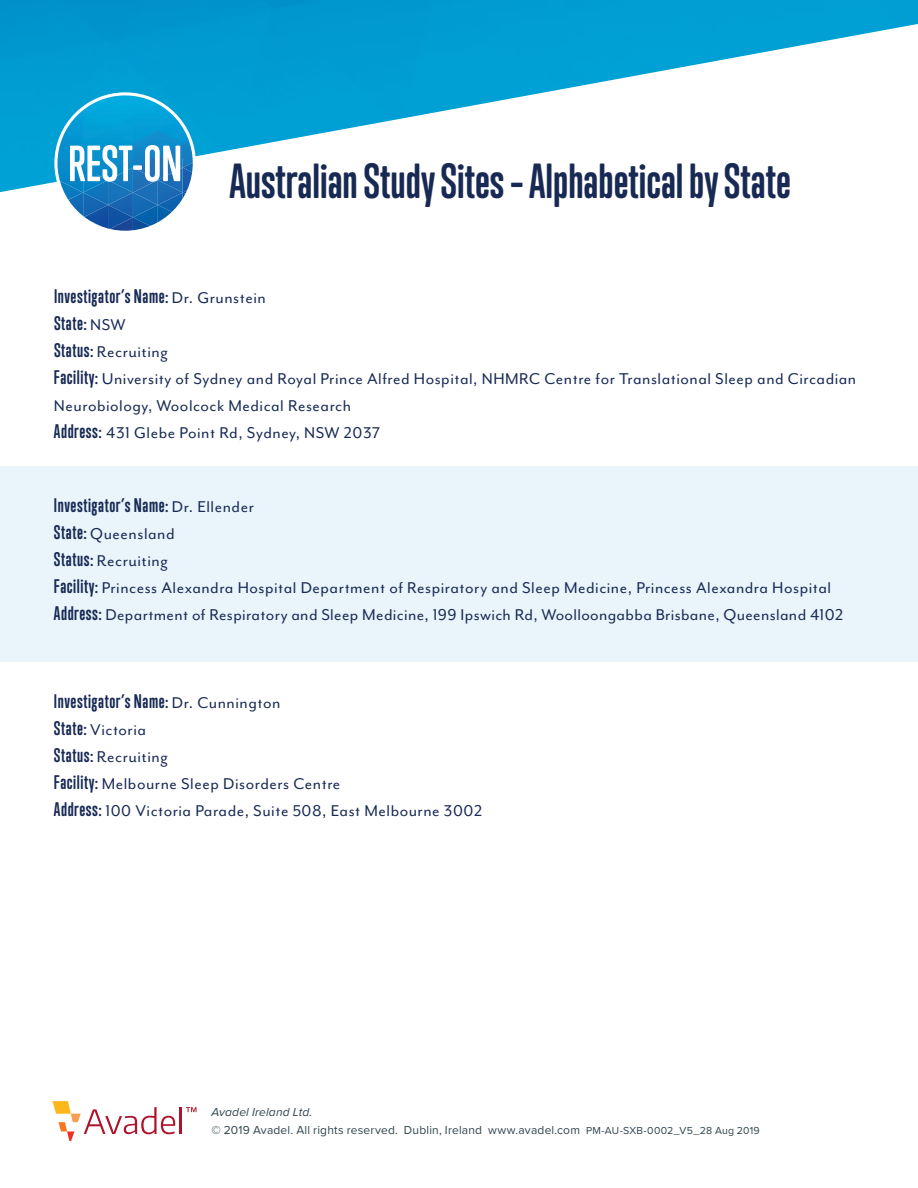
<style>
.page{position:relative;width:918px;height:1188px;background:#fff}
.page>*{position:absolute;margin:0;border:0;box-sizing:border-box;transform-origin:0 0}
.t1{font:700 45px "Trump Soft Pro";color:#182a54}
.t2{font:18px/27px "Mr Eaves Mod OT";letter-spacing:.03em;color:#182a54}
.t3{font:700 18px/27px "Trump Soft Pro";letter-spacing:.03em;color:#182a54}
.t4{font:18px "Mr Eaves San OT";letter-spacing:.03em;color:#182a54}
.t5{font:12px/18px "Proxima Nova";letter-spacing:.015em;color:#2f444e}
.s1{font-family:"Mr Eaves Mod OT";font-weight:400}
.s2{font-family:"Trump Soft Pro";font-weight:700}
.s3{font-style:italic}
.s4{font-size:10.5px}
</style>
<div class="page">
<hr style="left:180px;top:1107px;width:2px;height:27px;background:#ae132a">
<svg style="left:52px;top:1101px;width:123px;height:40px"></svg>
<svg style="left:186px;top:1107px;width:10px;height:5px"></svg>
<div style="left:0;top:466px;width:918px;height:196px;background:#e9f4fb"></div>
<img style="left:0;top:0;width:918px;height:19px">
<svg style="left:0;top:19px;width:918px;height:174px"></svg>
<svg style="left:54px;top:92px;width:142px;height:139px"></svg>
<h1 class="t1" style="left:229px;top:154px;width:563px">Australian Study Sites – Alphabetical by State</h1>
<p class="t3" style="left:54px;top:282px;width:213px">Investigator’s Name: <span class="s1">Dr. Grunstein<br></span>State: <span class="s1">NSW</span></p>
<p class="t4" style="left:54px;top:341px;width:115px"><span class="s2">Status:</span> Recruiting</p>
<p class="t2" style="left:54px;top:365px;width:804px"><span class="s2">Facility:</span> University of Sydney and Royal Prince Alfred Hospital, NHMRC Centre for Translational Sleep and Circadian<br>Neurobiology, Woolcock Medical Research<br><span class="s2">Address:</span> 431 Glebe Point Rd, Sydney, NSW 2037</p>
<p class="t3" style="left:54px;top:491px;width:201px">Investigator’s Name: <span class="s1">Dr. Ellender</span></p>
<p class="t2" style="left:54px;top:520px;width:122px"><span class="s2">State:</span> Queensland</p>
<p class="t4" style="left:54px;top:551px;width:115px"><span class="s2">Status:</span> Recruiting</p>
<p class="t2" style="left:54px;top:574px;width:791px"><span class="s2">Facility:</span> Princess Alexandra Hospital Department of Respiratory and Sleep Medicine, Princess Alexandra Hospital<br><span class="s2">Address:</span> Department of Respiratory and Sleep Medicine, 199 Ipswich Rd, Woolloongabba Brisbane, Queensland 4102</p>
<p class="t3" style="left:54px;top:687px;width:228px">Investigator’s Name: <span class="s1">Dr. Cunnington</span></p>
<p class="t2" style="left:54px;top:716px;width:94px"><span class="s2">State:</span> Victoria</p>
<p class="t4" style="left:54px;top:746px;width:115px"><span class="s2">Status:</span> Recruiting</p>
<p class="t2" style="left:54px;top:770px;width:430px"><span class="s2">Facility:</span> Melbourne Sleep Disorders Centre<br><span class="s2">Address:</span> 100 Victoria Parade, Suite 508, East Melbourne 3002</p>
<p class="t5" style="left:212px;top:1102px;width:550px"><span class="s3">Avadel Ireland Ltd.<br></span>© 2019 Avadel. All rights reserved. Dublin, Ireland www.avadel.com <span class="s4">PM-AU-SXB-0002_V5_28 Aug 2019</span></p>
</div>
